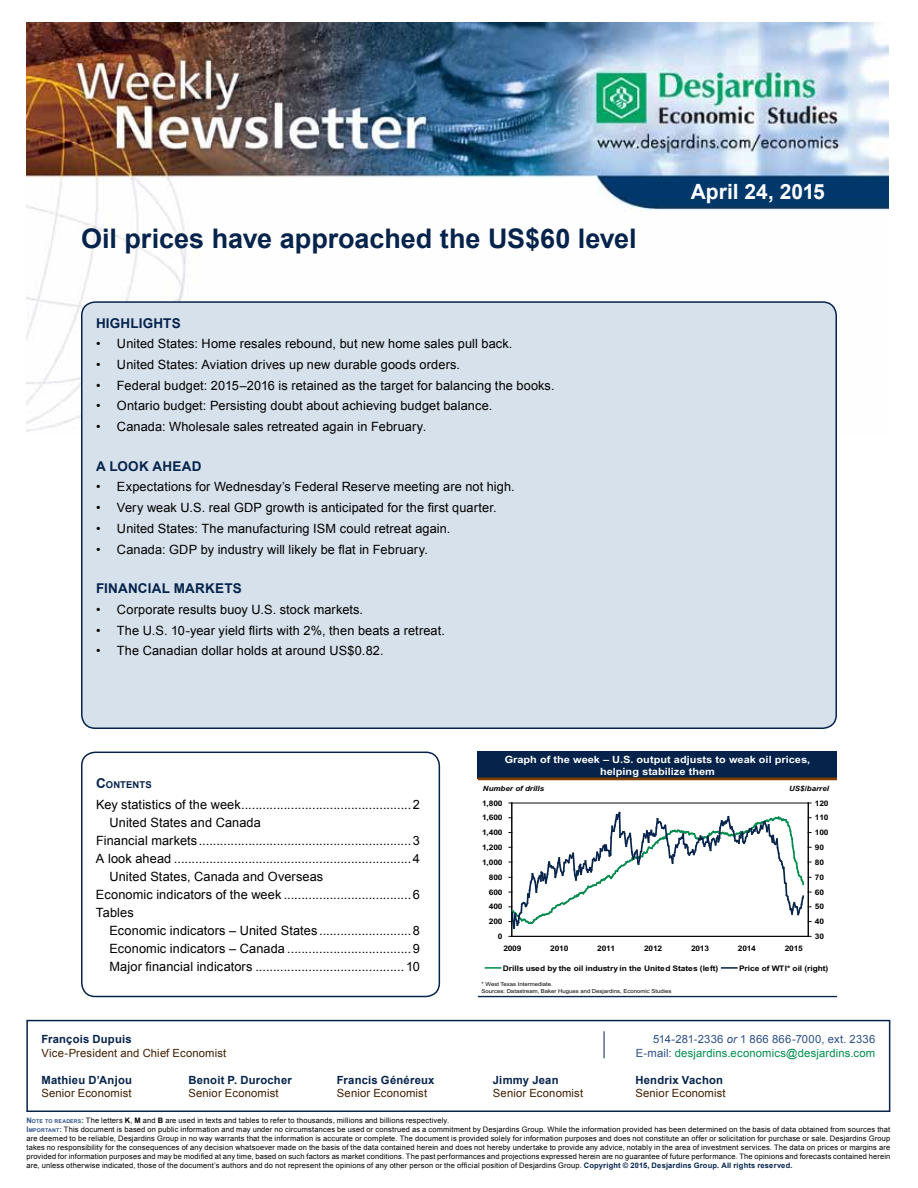
<style>
.page{position:relative;width:918px;height:1188px;background:#fff}
.page>*{position:absolute;margin:0;border:0;box-sizing:border-box;transform-origin:0 0}
.t1{font:700 27px "Arial";color:#05234b}
.t2{font:700 21px "Arial";color:#fff}
.t3{font:700 13.5px "Arial";letter-spacing:.015em;color:#05234b}
.t4{font:12.75px "Arial";letter-spacing:.01em;color:#000}
.t5{font:11.25px "Arial";letter-spacing:.015em;color:#401f00}
.t6{font:700 11.25px "Arial";letter-spacing:.02em;color:#05234b}
.t7{font:11.25px "Arial";letter-spacing:.015em;color:#008b4d}
.t8{font:11.25px "Arial";letter-spacing:.025em;color:#2d5088}
.t9{font:700 10.05px/12px "Arial";color:#fff;text-align:center;scale:1.1 1}
.t10{font:700 9.45px "Arial";letter-spacing:.015em;color:#05234b}
.t11{font:700 7.65px "Arial";letter-spacing:-.025em;color:#000;scale:1.1 1}
.t12{font:7.5px/9px "Arial";letter-spacing:.02em;color:#000}
.t13{font:italic 700 7.2px "Arial";color:#000;scale:1.1 1}
.t14{font:5.4px/6.6px "Arial";letter-spacing:.005em;color:#000;scale:1.1 1}
.s1{font-size:13.5px}
.s2{font-style:italic}
.s3{color:#2d5088}
.s4{font-weight:700;color:#2d5088}
.s5{font-weight:700;font-size:5.25px;color:#2d5088}
.s6{font-weight:700}
.s7{font-weight:700;color:#05234b}
</style>
<div class="page">
<img style="left:26px;top:23px;width:862px;height:409px">
<svg style="left:26px;top:1019px;width:865px;height:93px"></svg>
<svg style="left:604px;top:1031px;width:1px;height:27px"></svg>
<div style="left:82px;top:302px;width:754px;height:426px;background:#d7e1eb;border-radius:14px"></div>
<div style="left:81px;top:301px;width:756px;height:428px;border:2px solid #05234b;border-radius:14px"></div>
<div style="left:81px;top:752px;width:359px;height:245px;border:2px solid #05234b;border-radius:14px"></div>
<div style="left:478px;top:751px;width:359px;height:28px;background:#05234b"></div>
<hr style="left:478px;top:777px;width:359px;height:3px;background:#803f00">
<hr style="left:478px;top:996px;width:359px;height:1px;background:#05234b">
<hr style="left:512px;top:803px;width:296px;height:1px;background:#000">
<hr style="left:512px;top:803px;width:1px;height:133px;background:#000">
<hr style="left:512px;top:936px;width:296px;height:1px;background:#000">
<hr style="left:808px;top:803px;width:1px;height:133px;background:#000">
<svg style="left:509px;top:811px;width:302px;height:119px"></svg>
<svg style="left:486px;top:967px;width:15px;height:2px"></svg>
<svg style="left:722px;top:967px;width:15px;height:2px"></svg>
<h1 class="t1" style="left:81px;top:221px;width:557px">Oil prices have approached the US$60 level</h1>
<p class="t3" style="left:96px;top:314px;width:85px">High lights</p>
<p class="t4" style="left:96px;top:336px;width:418px">• United States: Home resales rebound, but new home sales pull back.</p>
<p class="t4" style="left:96px;top:356px;width:366px">• United States: Aviation drives up new durable goods orders.</p>
<p class="t4" style="left:96px;top:377px;width:460px">• Federal budget: 2015–2016 is retained as the target for balancing the books.</p>
<p class="t4" style="left:96px;top:398px;width:398px">• Ontario budget: Persisting doubt about achieving budget balance.</p>
<p class="t4" style="left:96px;top:418px;width:332px">• Canada: Wholesale sales retreated again in February.</p>
<p class="t3" style="left:96px;top:457px;width:33px">A look</p>
<p class="t3" style="left:153px;top:457px;width:40px">ah ead</p>
<p class="t4" style="left:96px;top:479px;width:420px">• Expectations for Wednesday’s Federal Reserve meeting are not high.</p>
<p class="t4" style="left:96px;top:499px;width:402px">• Very weak U.S. real GDP growth is anticipated for the first quarter.</p>
<p class="t4" style="left:96px;top:520px;width:356px">• United States: The manufacturing ISM could retreat again.</p>
<p class="t4" style="left:96px;top:541px;width:334px">• Canada: GDP by industry will likely be flat in February.</p>
<p class="t3" style="left:96px;top:580px;width:146px">Financ ial markets</p>
<p class="t4" style="left:96px;top:601px;width:269px">• Corporate results buoy U.S. stock markets.</p>
<p class="t4" style="left:96px;top:622px;width:350px">• The U.S. 10‑year yield flirts with 2%, then beats a retreat.</p>
<p class="t4" style="left:96px;top:642px;width:289px">• The Canadian dollar holds at around US$0.82.</p>
<h2 class="t2" style="left:691px;top:178px;width:136px">April 24, 2015</h2>
<p class="t10" style="left:96px;top:778px;width:57px"><span class="s1">C</span>ONTENTS</p>
<p class="t4" style="left:96px;top:796px;width:326px">Key statistics of the week................................................2</p>
<p class="t4" style="left:110px;top:814px;width:153px">United States and Canada</p>
<p class="t4" style="left:96px;top:832px;width:325px">Financial markets............................................................3</p>
<p class="t4" style="left:96px;top:850px;width:325px">A look ahead ...................................................................4</p>
<p class="t4" style="left:109px;top:868px;width:215px">United States, Canada and Overseas</p>
<p class="t4" style="left:96px;top:886px;width:326px">Economic indicators of the week ....................................6</p>
<p class="t4" style="left:96px;top:904px;width:39px">Tables</p>
<p class="t4" style="left:109px;top:922px;width:312px">Economic indicators – United States ..........................8</p>
<p class="t4" style="left:109px;top:940px;width:312px">Economic indicators – Canada ...................................9</p>
<p class="t4" style="left:109px;top:958px;width:312px">Major financial indicators .......................................... 10</p>
<p class="t9" style="left:505px;top:754px;width:279px">Graph of the week – U.S. output adjusts to weak oil prices, helping stabilize them</p>
<p class="t13" style="left:483px;top:784px;width:57px">Number of drills</p>
<p class="t13" style="left:789px;top:784px;width:38px">US$/barrel</p>
<p class="t11" style="left:482px;top:798px;width:20px">1,800</p>
<p class="t11" style="left:815px;top:798px;width:14px">120</p>
<p class="t11" style="left:482px;top:813px;width:20px">1,600</p>
<p class="t11" style="left:815px;top:813px;width:14px">110</p>
<p class="t11" style="left:482px;top:828px;width:20px">1,400</p>
<p class="t11" style="left:815px;top:828px;width:14px">100</p>
<p class="t11" style="left:482px;top:843px;width:20px">1,200</p>
<p class="t11" style="left:815px;top:843px;width:10px">90</p>
<p class="t11" style="left:482px;top:857px;width:20px">1,000</p>
<p class="t11" style="left:815px;top:857px;width:10px">80</p>
<p class="t11" style="left:489px;top:873px;width:14px">800</p>
<p class="t11" style="left:815px;top:873px;width:10px">70</p>
<p class="t11" style="left:489px;top:887px;width:14px">600</p>
<p class="t11" style="left:815px;top:887px;width:10px">60</p>
<p class="t11" style="left:489px;top:902px;width:14px">400</p>
<p class="t11" style="left:815px;top:902px;width:10px">50</p>
<p class="t11" style="left:489px;top:917px;width:14px">200</p>
<p class="t11" style="left:815px;top:917px;width:10px">40</p>
<p class="t11" style="left:498px;top:932px;width:6px">0</p>
<p class="t11" style="left:815px;top:932px;width:10px">30</p>
<p class="t11" style="left:503px;top:944px;width:18px">2009</p>
<p class="t11" style="left:550px;top:944px;width:18px">2010</p>
<p class="t11" style="left:597px;top:944px;width:18px">2011</p>
<p class="t11" style="left:644px;top:944px;width:18px">2012</p>
<p class="t11" style="left:691px;top:944px;width:18px">2013</p>
<p class="t11" style="left:738px;top:944px;width:18px">2014</p>
<p class="t11" style="left:785px;top:944px;width:18px">2015</p>
<p class="t11" style="left:503px;top:964px;width:197px">Drills used by the oil industry in the United States (left)</p>
<p class="t11" style="left:739px;top:964px;width:83px">Price of WTI* oil (right)</p>
<p class="t14" style="left:481px;top:981px;width:174px">* West Texas Intermediate.<br>Sources: Datastream, Baker Hugues and Desjardins, Economic Studies</p>
<p class="t6" style="left:41px;top:1032px;width:92px">François Dupuis</p>
<p class="t8" style="left:653px;top:1032px;width:224px">514-281-2336 <span class="s2">or</span> 1 866 866-7000, ext. 2336</p>
<p class="t5" style="left:41px;top:1045px;width:186px">Vice-President and Chief Economist</p>
<p class="t7" style="left:636px;top:1045px;width:241px"><span class="s3">E-mail:</span> desjardins.economics@desjardins.com</p>
<p class="t6" style="left:41px;top:1072px;width:92px">Mathieu D’Anjou</p>
<p class="t6" style="left:188px;top:1072px;width:105px">Benoit P. Durocher</p>
<p class="t6" style="left:337px;top:1072px;width:99px">Francis Généreux</p>
<p class="t6" style="left:493px;top:1072px;width:67px">Jimmy Jean</p>
<p class="t6" style="left:635px;top:1072px;width:89px">Hendrix Vachon</p>
<p class="t5" style="left:41px;top:1086px;width:92px">Senior Economist</p>
<p class="t5" style="left:188px;top:1086px;width:92px">Senior Economist</p>
<p class="t5" style="left:337px;top:1086px;width:92px">Senior Economist</p>
<p class="t5" style="left:493px;top:1086px;width:92px">Senior Economist</p>
<p class="t5" style="left:635px;top:1086px;width:92px">Senior Economist</p>
<p class="t12" style="left:26px;top:1116px;width:866px"><span class="s4">N</span><span class="s5">OTE TO READERS</span><span class="s4">:</span> The letters <span class="s6">K</span>, <span class="s6">M</span> and <span class="s6">B</span> are used in texts and tables to refer to thousands, millions and billions respectively.<br><span class="s4">I</span><span class="s5">MPORTANT</span><span class="s4">:</span> This document is based on public information and may under no circumstances be used or construed as a commitment by Desjardins Group. While the information provided has been determined on the basis of data obtained from sources that are deemed to be reliable, Desjardins Group in no way warrants that the information is accurate or complete. The document is provided solely for information purposes and does not constitute an offer or solicitation for purchase or sale. Desjardins Group takes no responsibility for the consequences of any decision whatsoever made on the basis of the data contained herein and does not hereby undertake to provide any advice, notably in the area of investment services. The data on prices or margins are provided for information purposes and may be modified at any time, based on such factors as market conditions. The past performances and projections expressed herein are no guarantee of future performance. The opinions and forecasts contained herein are, unless otherwise indicated, those of the document’s authors and do not represent the opinions of any other person or the official position of Desjardins Group. <span class="s7">Copyright © 2015, Desjardins Group. All rights reserved.</span></p>
</div>
